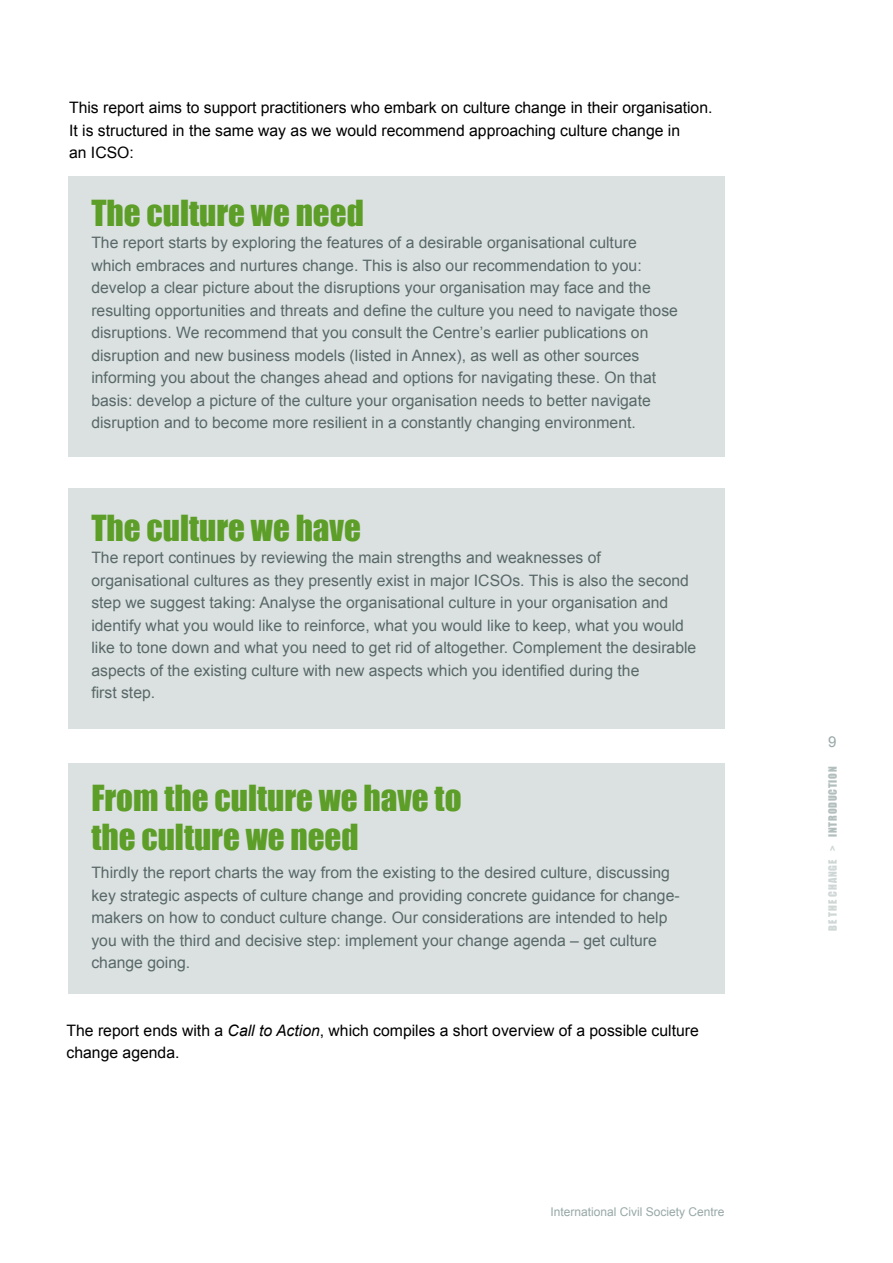
<style>
.page{position:relative;width:893px;height:1263px;background:#fff}
.page>*{position:absolute;margin:0;border:0;box-sizing:border-box;transform-origin:0 0}
.t1{font:33px/39px "Impact";color:#5d9e28}
.t2{font:15.75px/22.5px "Arial";color:#596868}
.t3{font:15.75px/22.5px "Arial";color:#000}
.t4{font:15px "Arial";color:#97a8a7}
.t5{font:12px "Arial";color:#97a8a7}
.t6{font:10.5px "Impact";letter-spacing:.075em;color:#cfd7d6}
.s1{font-style:italic}
.s2{color:#b1bebd}
</style>
<div class="page">
<div style="left:68px;top:763px;width:656px;height:231px;background:#dae1e0"></div>
<div style="left:68px;top:488px;width:656px;height:241px;background:#dae1e0"></div>
<div style="left:68px;top:176px;width:656px;height:281px;background:#dae1e0"></div>
<p class="t3" style="left:69px;top:96px;width:645px">This report aims to support practitioners who embark on culture change in their organisation.<br>It is structured in the same way as we would recommend approaching culture change in<br>an ICSO:</p>
<h1 class="t1" style="left:91px;top:192px;width:274px">The culture we need</h1>
<p class="t2" style="left:91px;top:231px;width:588px">The report starts by exploring the features of a desirable organisational culture which embraces and nurtures change. This is also our recommendation to you: develop a clear picture about the disruptions your organisation may face and the resulting opportunities and threats and define the culture you need to navigate those disruptions. We recommend that you consult the Centre’s earlier publications on disruption and new business models (listed in Annex), as well as other sources informing you about the changes ahead and options for navigating these. On that basis: develop a picture of the culture your organisation needs to better navigate disruption and to become more resilient in a constantly changing environment.</p>
<h1 class="t1" style="left:91px;top:507px;width:271px">The culture we have</h1>
<p class="t2" style="left:91px;top:546px;width:606px">The report continues by reviewing the main strengths and weaknesses of organisational cultures as they presently exist in major ICSOs. This is also the second step we suggest taking: Analyse the organisational culture in your organisation and identify what you would like to reinforce, what you would like to keep, what you would like to tone down and what you need to get rid of altogether. Complement the desirable aspects of the existing culture with new aspects which you identified during the<br>first step.</p>
<h1 class="t1" style="left:91px;top:777px;width:372px">From the culture we have to the culture we need</h1>
<p class="t2" style="left:91px;top:861px;width:590px">Thirdly the report charts the way from the existing to the desired culture, discussing key strategic aspects of culture change and providing concrete guidance for change&shy;makers on how to conduct culture change. Our considerations are intended to help you with the third and decisive step: implement your change agenda – get culture change going.</p>
<p class="t3" style="left:67px;top:1019px;width:634px">The report ends with a <span class="s1">Call to Action</span>, which compiles a short overview of a possible culture change agenda.</p>
<p class="t5" style="left:550px;top:1203px;width:176px">International Civil Society Centre</p>
<p class="t4" style="left:828px;top:732px;width:10px">9</p>
<p class="t6" style="left:825px;top:931px;width:166px;rotate:-90deg">BE THE CHANGE &gt; <span class="s2">INTRODUCTION</span></p>
</div>
